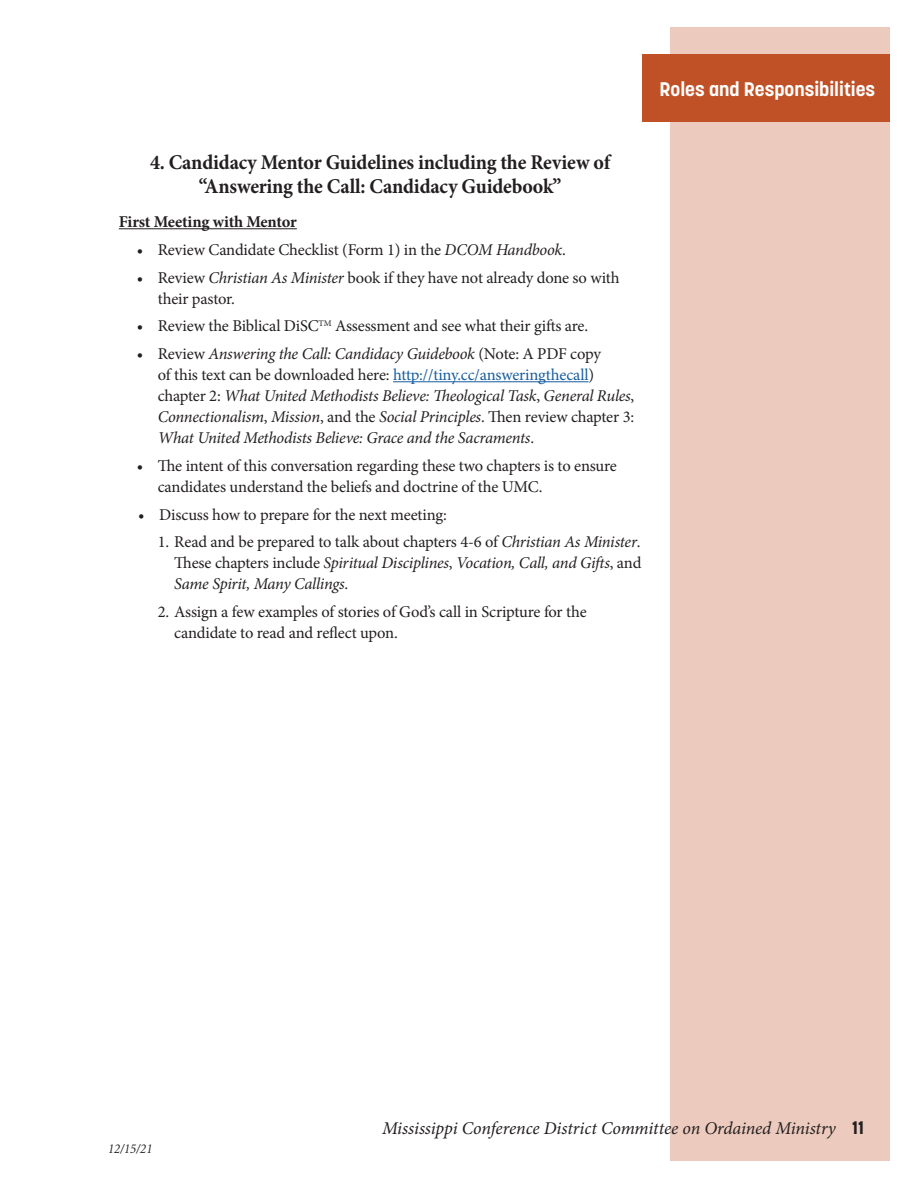
<style>
.page{position:relative;width:918px;height:1188px;background:#fff}
.page>*{position:absolute;margin:0;border:0;box-sizing:border-box;transform-origin:0 0}
.t1{font:700 21px/24px "Minion Pro";letter-spacing:-.01em;color:#231f20;text-align:center;scale:.95 1}
.t2{font:700 19.5px "Korolev";color:#fff}
.t3{font:italic 18px "Minion Pro";letter-spacing:-.01em;color:#231f20}
.t4{font:italic 16.5px/21px "Minion Pro";letter-spacing:-.015em;color:#231f20}
.t5{font:16.5px/21px "Minion Pro";letter-spacing:-.01em;color:#231f20}
.t6{font:700 16.5px "Minion Pro";letter-spacing:-.015em;color:#231f20}
.t7{font:italic 13.5px "Minion";color:#231f20;scale:.95 1}
.s1{font-style:italic}
.s2{font-style:normal}
.s3{font-style:normal;color:#175d9e}
.s4{font-family:"Korolev";font-weight:700;font-style:normal}
</style>
<div class="page">
<div style="left:671px;top:27px;width:219px;height:1134px;background:#eccabe"></div>
<div style="left:642px;top:54px;width:248px;height:68px;background:#c05026"></div>
<hr style="left:119px;top:228px;width:178px;height:1px;background:#231f20">
<hr style="left:393px;top:381px;width:195px;height:1px;background:#175d9e">
<p class="t2" style="left:659px;top:77px;width:217px">Roles and Responsibilities</p>
<p class="t1" style="left:150px;top:150px;width:486px">4. Candidacy Mentor Guidelines including the Review of “Answering the Call: Candidacy Guideb ook”</p>
<p class="t6" style="left:119px;top:210px;width:180px">First Meeting with Mentor</p>
<p class="t5" style="left:137px;top:239px;width:431px">• Review Candidate Checklist (Form 1) in the <span class="s1">DCOM Handbook</span>.</p>
<p class="t5" style="left:158px;top:267px;width:463px;text-indent:-21px">• Review <span class="s1">Christian As Minister</span> book if they have not already done so with their pastor.</p>
<p class="t5" style="left:137px;top:316px;width:453px">• Review the Biblical DiSC<sup>TM</sup> Assessment and see what their gifts are.</p>
<p class="t4" style="left:158px;top:343px;width:478px;text-indent:-21px"><span class="s2">• Review</span> Answering the Call: Candidacy Guidebook <span class="s2">(Note: A PDF copy<br>of this text can be downloaded here:</span> <span class="s3">http://tiny.cc/answeringthecall</span><span class="s2">) chapter 2:</span> What United Methodists Believe: Theological Task<span class="s2">,</span> General Rules<span class="s2">, </span>Connectionalism<span class="s2">,</span> Mission<span class="s2">, and the</span> Social Principles<span class="s2">. Then review chapter 3:<br></span>What United Methodists Believe: Grace and the Sacraments<span class="s2">.</span></p>
<p class="t5" style="left:158px;top:455px;width:461px;text-indent:-21px">• The intent of this conversation regarding these two chapters is to ensure candidates understand the beliefs and doctrine of the UMC.</p>
<p class="t5" style="left:138px;top:504px;width:310px">• Discuss how to prepare for the next meeting:</p>
<p class="t4" style="left:174px;top:532px;width:469px;text-align:justify;text-indent:-16px"><span class="s2">1. Read and be prepared to talk about chapters 4-6 of</span> Christian As Minister<span class="s2">.<br>These chapters include</span> Spiritual Disciplines<span class="s2">,</span> Vocation, Call, and Gifts<span class="s2">, and </span>Same Spirit, Many Callings<span class="s2">.</span></p>
<p class="t5" style="left:174px;top:601px;width:414px;text-indent:-16px">2. Assign a few examples of stories of God’s call in Scripture for the candidate to read and reflect upon.</p>
<p class="t7" style="left:108px;top:1142px;width:48px">12/15/21</p>
<p class="t3" style="left:382px;top:1116px;width:483px">Mississippi Conference District Committee on Ordained Ministry <span class="s4">11</span></p>
</div>
